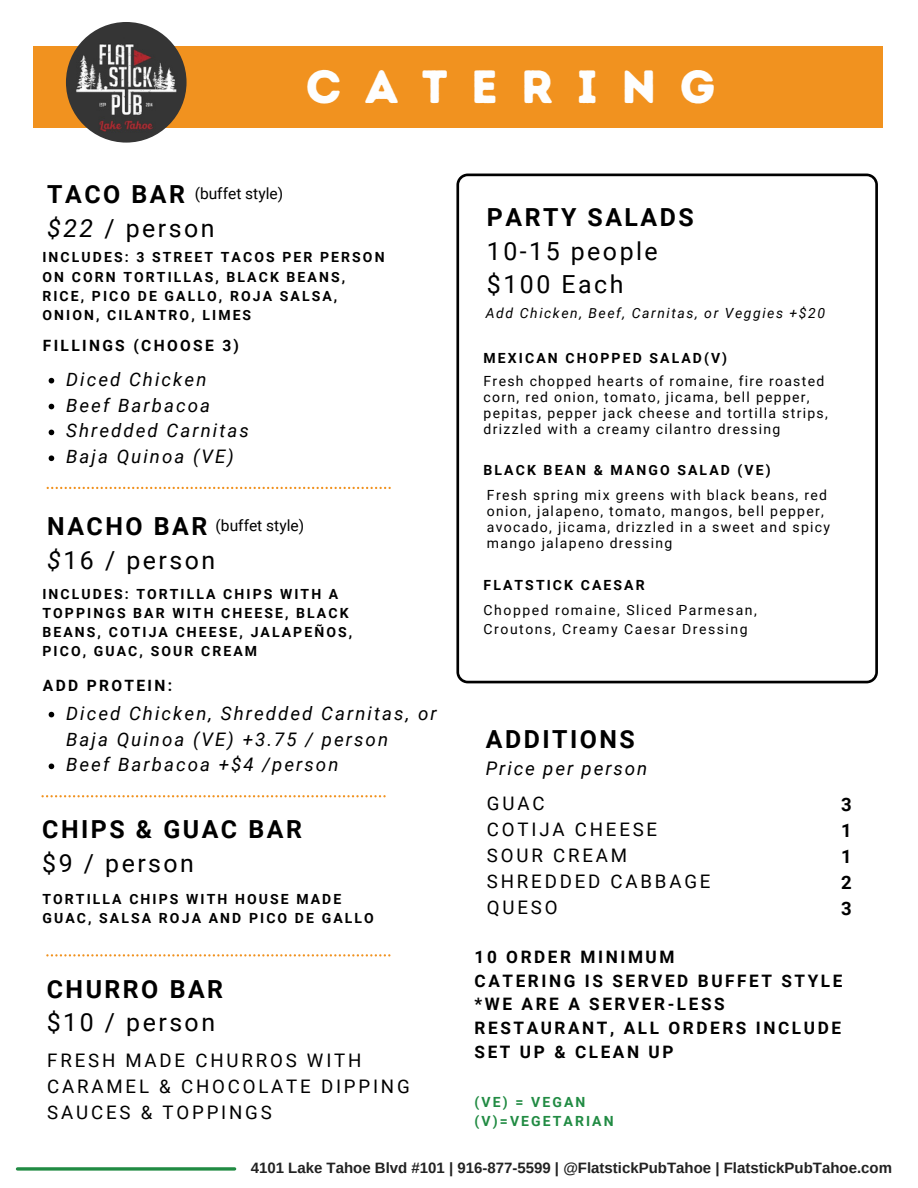
<style>
.page{position:relative;width:918px;height:1188px;background:#fff}
.page>*{position:absolute;margin:0;border:0;box-sizing:border-box;transform-origin:0 0}
.t1{font:46.65px "Intro Rust Base";letter-spacing:.5em;color:#fefefe}
.t2{font:24.9px "Roboto";letter-spacing:.1em;color:#000}
.t3{font:700 24.9px "Roboto";letter-spacing:.1em;color:#000}
.t4{font:italic 18.75px/25.8px "Roboto";letter-spacing:.11em;color:#000}
.t5{font:18.75px/25.8px "Roboto";letter-spacing:.15em;color:#000}
.t6{font:700 18.45px "Roboto";color:#000}
.t7{font:700 17.1px/23.7px "Roboto";letter-spacing:.15em;color:#000}
.t8{font:700 15.6px "Roboto";letter-spacing:.15em;color:#000}
.t9{font:15.6px "Roboto";color:#000}
.t10{font:700 15px "Arimo";color:#222}
.t11{font:13.95px/15.8px "Roboto";letter-spacing:.095em;color:#000}
.t12{font:700 13.95px/19.2px "Roboto";letter-spacing:.15em;color:#000}
.t13{font:italic 13.95px "Roboto";letter-spacing:.11em;color:#000}
.t14{font:700 13.95px "Roboto";letter-spacing:.15em;color:#218b43}
.s1{font-style:italic}
</style>
<div class="page">
<svg style="left:17px;top:1167px;width:218px;height:4px"></svg>
<svg style="left:49px;top:378px;width:5px;height:5px"></svg>
<svg style="left:49px;top:404px;width:5px;height:5px"></svg>
<svg style="left:49px;top:430px;width:5px;height:5px"></svg>
<svg style="left:49px;top:455px;width:5px;height:6px"></svg>
<svg style="left:49px;top:712px;width:5px;height:5px"></svg>
<svg style="left:49px;top:764px;width:5px;height:5px"></svg>
<svg style="left:456px;top:174px;width:422px;height:509px"></svg>
<div style="left:34px;top:46px;width:849px;height:82px;background:#f1921f"></div>
<svg style="left:47px;top:487px;width:344px;height:2px"></svg>
<svg style="left:41px;top:795px;width:345px;height:2px"></svg>
<svg style="left:46px;top:954px;width:344px;height:3px"></svg>
<img style="left:66px;top:22px;width:121px;height:121px;border-radius:50%">
<p class="t1" style="left:306px;top:59px;width:411px">CATERING</p>
<p class="t3" style="left:47px;top:180px;width:139px">TACO BAR</p>
<p class="t2" style="left:47px;top:214px;width:169px"><span class="s1">$22</span> / person</p>
<p class="t9" style="left:195px;top:185px;width:90px">(buffet style)</p>
<p class="t12" style="left:42px;top:248px;width:344px">INCLUDES: 3 STREET TACOS PER PERSON<br>ON CORN TORTILLAS, BLACK BEANS,<br>RICE, PICO DE GALLO, ROJA SALSA,<br>ONION, CILANTRO, LIMES</p>
<p class="t8" style="left:43px;top:337px;width:198px">FILLINGS (CHOOSE 3)</p>
<p class="t4" style="left:66px;top:366px;width:142px">Diced Chicken</p>
<p class="t4" style="left:66px;top:392px;width:145px">Beef Barbacoa</p>
<p class="t4" style="left:66px;top:418px;width:184px">Shredded Carnitas</p>
<p class="t4" style="left:66px;top:444px;width:169px">Baja Quinoa (VE)</p>
<p class="t3" style="left:47px;top:512px;width:162px">NACHO BAR</p>
<p class="t2" style="left:47px;top:546px;width:169px"><span class="s1">$</span>16 / person</p>
<p class="t9" style="left:216px;top:517px;width:90px">(buffet style)</p>
<p class="t12" style="left:42px;top:585px;width:311px">INCLUDES: TORTILLA CHIPS WITH A<br>TOPPINGS BAR WITH CHEESE, BLACK<br>BEANS, COTIJA CHEESE, JALAPEÑOS,<br>PICO, GUAC, SOUR CREAM</p>
<p class="t8" style="left:43px;top:677px;width:131px">ADD PROTEIN:</p>
<p class="t4" style="left:66px;top:700px;width:372px">Diced Chicken, Shredded Carnitas, or<br>Baja Quinoa (VE) +3.75 / person</p>
<p class="t4" style="left:66px;top:752px;width:274px">Beef Barbacoa +$4 /person</p>
<p class="t3" style="left:42px;top:815px;width:261px">CHIPS &amp; GUAC BAR</p>
<p class="t2" style="left:42px;top:849px;width:153px">$9 / person</p>
<p class="t12" style="left:42px;top:890px;width:333px">TORTILLA CHIPS WITH HOUSE MADE<br>GUAC, SALSA ROJA AND PICO DE GALLO</p>
<p class="t3" style="left:47px;top:975px;width:178px">CHURRO BAR</p>
<p class="t2" style="left:47px;top:1008px;width:170px">$10 / person</p>
<p class="t5" style="left:47px;top:1048px;width:316px">FRESH MADE CHURROS WITH</p>
<p class="t5" style="left:47px;top:1074px;width:364px">CARAMEL &amp; CHOCOLATE DIPPING<br>SAUCES &amp; TOPPINGS</p>
<p class="t3" style="left:487px;top:203px;width:208px">PARTY SALADS</p>
<p class="t2" style="left:487px;top:237px;width:172px">10-15 people</p>
<p class="t2" style="left:487px;top:270px;width:138px">$100 Each</p>
<p class="t13" style="left:486px;top:305px;width:341px">Add Chicken, Beef, Carnitas, or Veggies +$20</p>
<p class="t12" style="left:484px;top:349px;width:245px">MEXICAN CHOPPED SALAD(V)</p>
<p class="t11" style="left:484px;top:374px;width:346px">Fresh chopped hearts of romaine, fire roasted corn, red onion, tomato, jicama, bell pepper, pepitas, pepper jack cheese and tortilla strips, drizzled with a creamy cilantro dressing</p>
<p class="t12" style="left:484px;top:461px;width:289px">BLACK BEAN &amp; MANGO SALAD (VE)</p>
<p class="t11" style="left:487px;top:488px;width:345px">Fresh spring mix greens with black beans, red onion, jalapeno, tomato, mangos, bell pepper, avocado, jicama, drizzled in a sweet and spicy mango jalapeno dressing</p>
<p class="t12" style="left:484px;top:576px;width:163px">FLATSTICK CAESAR</p>
<p class="t11" style="left:484px;top:601px;width:275px;line-height:19.2px">Chopped romaine, Sliced Parmesan,<br>Croutons, Creamy Caesar Dressing</p>
<p class="t3" style="left:486px;top:724px;width:150px">ADDITIONS</p>
<p class="t4" style="left:486px;top:755px;width:163px">Price per person</p>
<p class="t5" style="left:487px;top:791px;width:59px">GUAC</p>
<p class="t5" style="left:487px;top:817px;width:225px">COTIJA CHEESE<br>SOUR CREAM<br>SHREDDED CABBAGE</p>
<p class="t5" style="left:487px;top:894px;width:72px">QUESO</p>
<p class="t7" style="left:475px;top:945px;width:201px">10 ORDER MINIMUM</p>
<p class="t7" style="left:475px;top:969px;width:369px">CATERING IS SERVED BUFFET STYLE</p>
<p class="t7" style="left:475px;top:993px;width:368px">*WE ARE A SERVER-LESS<br>RESTAURANT, ALL ORDERS INCLUDE<br>SET UP &amp; CLEAN UP</p>
<p class="t6" style="left:841px;top:794px;width:12px">3</p>
<p class="t6" style="left:841px;top:820px;width:12px">1</p>
<p class="t6" style="left:841px;top:846px;width:12px">1</p>
<p class="t6" style="left:841px;top:872px;width:12px">2</p>
<p class="t6" style="left:841px;top:898px;width:12px">3</p>
<p class="t14" style="left:475px;top:1094px;width:112px">(VE) = VEGAN</p>
<p class="t14" style="left:475px;top:1113px;width:141px">(V)=VEGETARIAN</p>
<p class="t10" style="left:251px;top:1159px;width:643px">4101 Lake Tahoe Blvd #101 | 916-877-5599 | @FlatstickPubTahoe | FlatstickPubTahoe.com</p>
</div>
